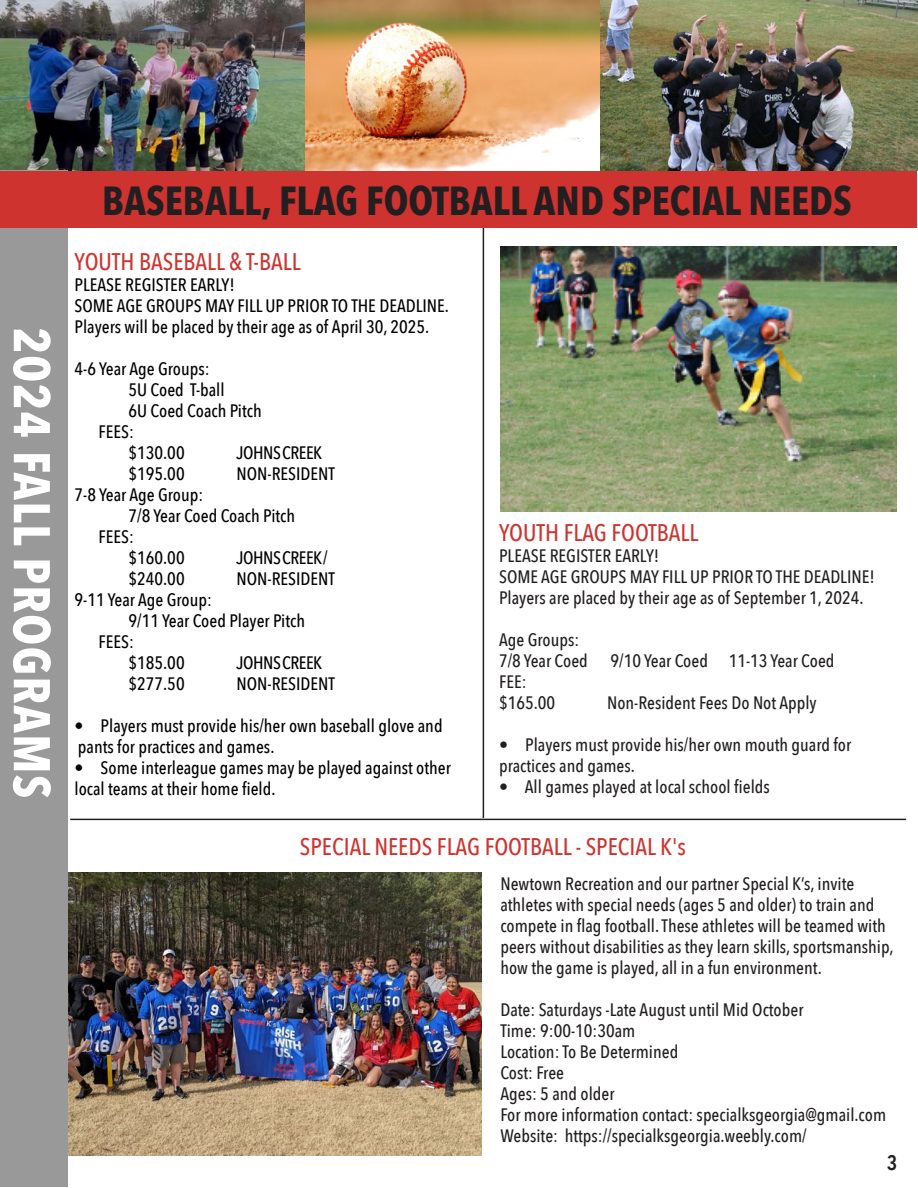
<style>
.page{position:relative;width:918px;height:1188px;background:#fff}
.page>*{position:absolute;margin:0;border:0;box-sizing:border-box;transform-origin:0 0}
.t1{font:700 51px "Avenir Next Condensed";letter-spacing:.025em;color:#fff}
.t2{font:700 40.5px "Avenir Next Condensed";color:#231f20}
.t3{font:500 24px "Avenir Next Condensed";color:#cf332f}
.t4{font:600 21px "Avenir Next Condensed";color:#231f20}
.t5{font:500 18px/21px "Avenir Next Condensed";color:#231f20}
.t6{font:500 18px/21px "Avenir Next Condensed";color:#000}
.t7{font:500 18px "Avenir Next Condensed";letter-spacing:-.025em;color:#000}
</style>
<div class="page">
<img style="left:0;top:1px;width:600px;height:170px">
<img style="left:600px;top:1px;width:318px;height:170px">
<hr style="left:483px;top:227px;width:1px;height:591px;background:#231f20">
<div style="left:0;top:171px;width:68px;height:1016px;background:#999"></div>
<div style="left:1px;top:171px;width:916px;height:57px;background:#cf332f"></div>
<hr style="left:70px;top:819px;width:836px;height:1px;background:#231f20">
<img style="left:68px;top:873px;width:413px;height:282px">
<img style="left:501px;top:247px;width:396px;height:264px">
<p class="t1" style="left:63px;top:327px;width:473px;rotate:90deg">2024 FALL PROGRAMS</p>
<p class="t2" style="left:102px;top:176px;width:751px">BASEBALL, FLAG FOOTBALL AND SPECIAL NEEDS</p>
<p class="t3" style="left:75px;top:247px;width:228px">YOUTH BASEBALL &amp; T-BALL</p>
<p class="t6" style="left:75px;top:274px;width:162px">PLEASE REGISTER EARLY!</p>
<p class="t6" style="left:75px;top:295px;width:376px">SOME AGE GROUPS MAY FILL UP PRIOR TO THE DEADLINE.</p>
<p class="t6" style="left:75px;top:316px;width:356px">Players will be placed by their age as of April 30, 2025.</p>
<p class="t6" style="left:75px;top:358px;width:137px">4-6 Year Age Groups:</p>
<p class="t6" style="left:129px;top:379px;width:98px">5U Coed T-ball</p>
<p class="t6" style="left:129px;top:400px;width:135px">6U Coed Coach Pitch</p>
<p class="t6" style="left:98px;top:421px;width:37px">FEES:</p>
<p class="t6" style="left:129px;top:442px;width:58px">$130.00</p>
<p class="t7" style="left:237px;top:442px;width:87px">JOHNS CREEK</p>
<p class="t6" style="left:129px;top:463px;width:58px">$195.00</p>
<p class="t6" style="left:237px;top:463px;width:100px">NON-RESIDENT</p>
<p class="t6" style="left:75px;top:484px;width:130px">7-8 Year Age Group:</p>
<p class="t6" style="left:129px;top:505px;width:168px">7/8 Year Coed Coach Pitch</p>
<p class="t6" style="left:98px;top:526px;width:37px">FEES:</p>
<p class="t6" style="left:129px;top:547px;width:58px">$160.00</p>
<p class="t7" style="left:237px;top:547px;width:93px">JOHNS CREEK /</p>
<p class="t6" style="left:129px;top:568px;width:58px">$240.00</p>
<p class="t6" style="left:237px;top:568px;width:100px">NON-RESIDENT</p>
<p class="t6" style="left:75px;top:589px;width:139px">9-11 Year Age Group:</p>
<p class="t6" style="left:129px;top:610px;width:178px">9/11 Year Coed Player Pitch</p>
<p class="t6" style="left:98px;top:631px;width:37px">FEES:</p>
<p class="t6" style="left:129px;top:652px;width:58px">$185.00</p>
<p class="t7" style="left:237px;top:652px;width:87px">JOHNS CREEK</p>
<p class="t6" style="left:129px;top:673px;width:58px">$277.50</p>
<p class="t6" style="left:237px;top:673px;width:100px">NON-RESIDENT</p>
<p class="t6" style="left:75px;top:715px;width:370px">• Players must provide his/her own baseball glove and pants for practices and games.</p>
<p class="t6" style="left:75px;top:757px;width:378px">• Some interleague games may be played against other local teams at their home field.</p>
<p class="t3" style="left:499px;top:518px;width:201px">YOUTH FLAG FOOTBALL</p>
<p class="t5" style="left:499px;top:545px;width:162px">PLEASE REGISTER EARLY!</p>
<p class="t5" style="left:499px;top:566px;width:377px">SOME AGE GROUPS MAY FILL UP PRIOR TO THE DEADLINE!<br>Players are placed by their age as of September 1, 2024.</p>
<p class="t5" style="left:499px;top:629px;width:82px">Age Groups:</p>
<p class="t5" style="left:499px;top:650px;width:90px">7/8 Year Coed</p>
<p class="t5" style="left:610px;top:650px;width:226px">9/10 Year Coed 11-13 Year Coed</p>
<p class="t5" style="left:499px;top:671px;width:29px">FEE:</p>
<p class="t5" style="left:499px;top:692px;width:58px">$165.00</p>
<p class="t5" style="left:607px;top:692px;width:211px">Non-Resident Fees Do Not Apply</p>
<p class="t5" style="left:499px;top:734px;width:354px">• Players must provide his/her own mouth guard for practices and games.</p>
<p class="t5" style="left:499px;top:776px;width:272px">• All games played at local school fields</p>
<p class="t3" style="left:300px;top:832px;width:387px">SPECIAL NEEDS FLAG FOOTBALL - SPECIAL K's</p>
<p class="t5" style="left:500px;top:873px;width:395px">Newtown Recreation and our partner Special K’s, invite athletes with special needs (ages 5 and older) to train and compete in flag football. These athletes will be teamed with peers without disabilities as they learn skills, sportsmanship, how the game is played, all in a fun environment.</p>
<p class="t5" style="left:500px;top:999px;width:305px">Date: Saturdays -Late August until Mid October</p>
<p class="t5" style="left:500px;top:1020px;width:136px">Time: 9:00-10:30am</p>
<p class="t5" style="left:500px;top:1041px;width:180px">Location: To Be Determined</p>
<p class="t5" style="left:500px;top:1062px;width:65px">Cost: Free</p>
<p class="t5" style="left:500px;top:1083px;width:116px">Ages: 5 and older</p>
<p class="t5" style="left:500px;top:1104px;width:387px">For more information contact: specialksgeorgia@gmail.com</p>
<p class="t5" style="left:500px;top:1125px;width:308px">Website: https://specialksgeorgia.weebly.com/</p>
<p class="t4" style="left:887px;top:1145px;width:12px">3</p>
</div>
